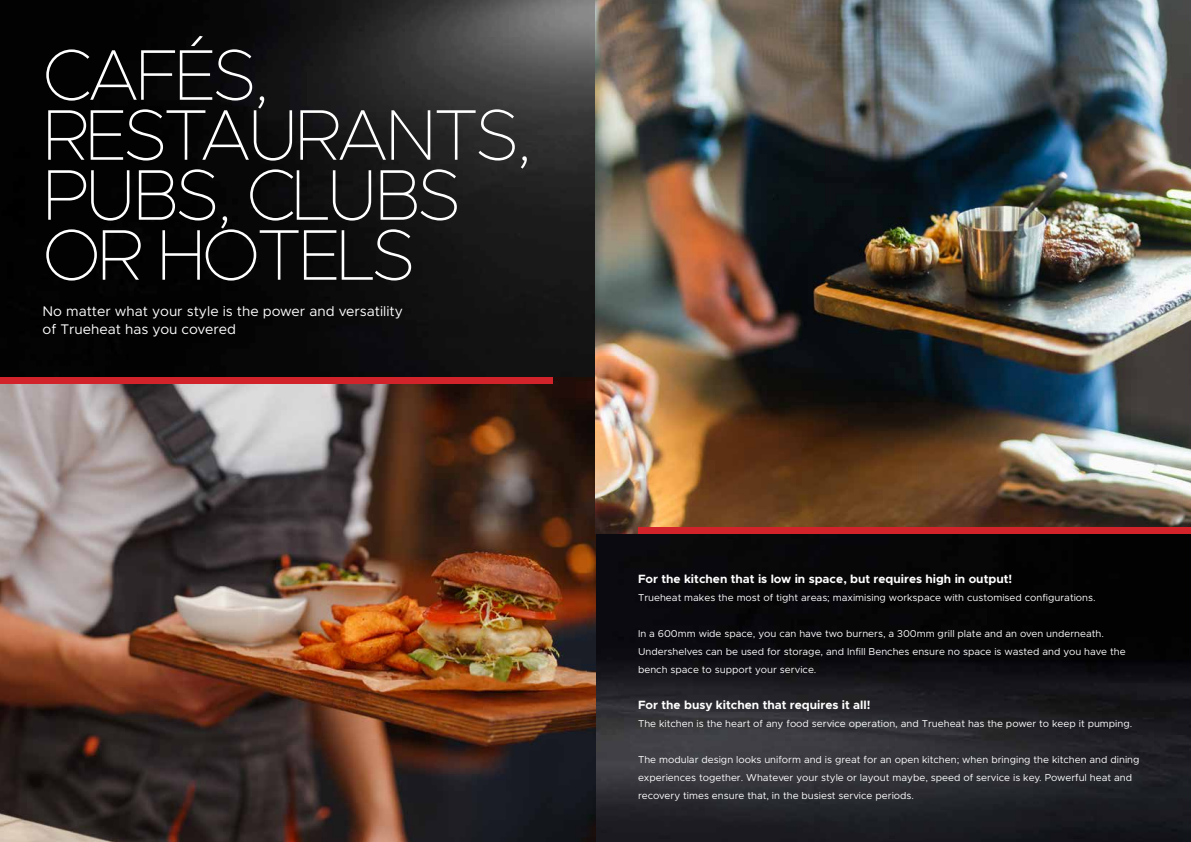
<style>
.page{position:relative;width:1191px;height:842px;background:#fff}
.page>*{position:absolute;margin:0;border:0;box-sizing:border-box;transform-origin:0 0}
.t1{font:100 72px/60px "Metropolis";letter-spacing:-.05em;color:#fff}
.t2{font:14px/18px "Metropolis";color:#fff}
.t3{font:700 12px "Metropolis";color:#fff}
.t4{font:10px/18px "Metropolis";color:#fff}
</style>
<div class="page">
<img style="left:0;top:0;width:1191px;height:842px">
<img style="left:0;top:377px;width:595px;height:465px">
<img style="left:595px;top:0;width:596px;height:534px">
<div style="left:0;top:377px;width:553px;height:6px;background:#d2232a"></div>
<div style="left:638px;top:527px;width:553px;height:7px;background:#d2232a"></div>
<h1 class="t1" style="left:43px;top:45px;width:491px">CAFÉS,<br>RESTAURANTS,<br>PUBS, CLUBS<br>OR HOTELS</h1>
<h2 class="t2" style="left:43px;top:302px;width:362px">No matter what your style is the power and versatility of Trueheat has you covered</h2>
<p class="t3" style="left:638px;top:572px;width:376px">For the kitchen that is low in space, but requires high in output!</p>
<p class="t4" style="left:638px;top:589px;width:458px">Trueheat makes the most of tight areas; maximising workspace with customised configurations.</p>
<p class="t4" style="left:638px;top:625px;width:489px">In a 600mm wide space, you can have two burners, a 300mm grill plate and an oven underneath.<br>Undershelves can be used for storage, and Infill Benches ensure no space is wasted and you have the bench space to support your service.</p>
<p class="t3" style="left:638px;top:698px;width:234px">For the busy kitchen that requires it all!</p>
<p class="t4" style="left:638px;top:715px;width:494px">The kitchen is the heart of any food service operation, and Trueheat has the power to keep it pumping.</p>
<p class="t4" style="left:638px;top:751px;width:503px">The modular design looks uniform and is great for an open kitchen; when bringing the kitchen and dining experiences together. Whatever your style or layout maybe, speed of service is key. Powerful heat and recovery times ensure that, in the busiest service periods.</p>
</div>
